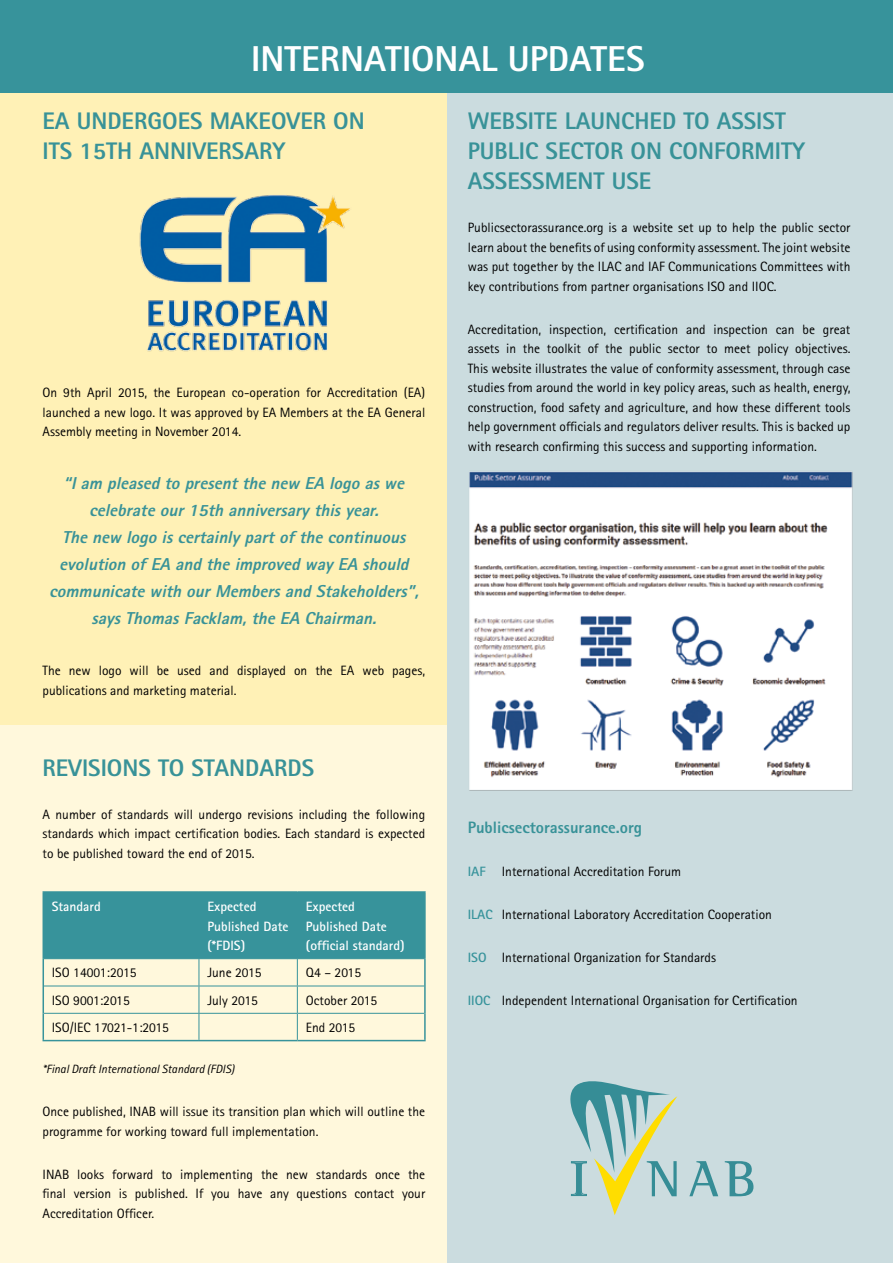
<style>
.page{position:relative;width:893px;height:1263px;background:#37939b}
.page>*{position:absolute;margin:0;border:0;box-sizing:border-box;transform-origin:0 0}
.t1{font:51.15px "Baskerville";color:#368d96}
.t2{font:800 36px "Rotis Sans Serif";color:#fff}
.t3{font:800 24px "Rotis Sans Serif";color:#389298}
.t4{font:italic 800 17.25px/27px "Rotis Sans Serif";color:#389298;text-align:center}
.t5{font:800 16.5px "Rotis Sans Serif";color:#389298}
.t6{font:13.5px/19.5px "Rotis Sans Serif";color:#000;text-align:justify}
.t7{font:700 13.5px/19.5px "Rotis Sans Serif";color:#fff}
.t8{font:italic 12px "Rotis Sans Serif";color:#000}
.s1{font-weight:700;color:#37939b}
</style>
<div class="page">
<div style="left:0;top:94px;width:893px;height:1169px;background:#cbdcdf"></div>
<div style="left:0;top:94px;width:446px;height:1168px;background:#fff1b6"></div>
<svg style="left:689px;top:1161px;width:29px;height:35px"></svg>
<svg style="left:725px;top:1161px;width:28px;height:35px"></svg>
<svg style="left:570px;top:1081px;width:107px;height:134px"></svg>
<div style="left:0;top:726px;width:446px;height:537px;background:#fff8dc"></div>
<hr style="left:43px;top:891px;width:156px;height:2px;background:#37939b">
<hr style="left:199px;top:891px;width:98px;height:2px;background:#37939b">
<hr style="left:297px;top:891px;width:129px;height:2px;background:#37939b">
<hr style="left:424px;top:893px;width:2px;height:66px;background:#37939b">
<hr style="left:424px;top:959px;width:2px;height:27px;background:#37939b">
<hr style="left:424px;top:986px;width:2px;height:27px;background:#37939b">
<hr style="left:424px;top:1013px;width:2px;height:27px;background:#37939b">
<hr style="left:43px;top:1040px;width:156px;height:1px;background:#37939b">
<hr style="left:199px;top:1040px;width:98px;height:1px;background:#37939b">
<hr style="left:297px;top:1040px;width:129px;height:1px;background:#37939b">
<svg style="left:43px;top:893px;width:382px;height:147px"></svg>
<img style="left:139px;top:195px;width:211px;height:157px">
<img style="left:440px;top:463px;width:413px;height:332px">
<h2 class="t2" style="left:251px;top:36px;width:390px">International Updates</h2>
<h3 class="t3" style="left:43px;top:106px;width:94px">EA UNDERGOE</h3>
<h3 class="t3" style="left:190px;top:106px;width:83px">S MAKEOVER</h3>
<h3 class="t3" style="left:333px;top:106px;width:16px">ON</h3>
<h3 class="t3" style="left:43px;top:136px;width:112px">ITS 15th ANNIVER</h3>
<h3 class="t3" style="left:232px;top:136px;width:28px">SARY</h3>
<p class="t6" style="left:43px;top:383px;width:384px">On 9th April 2015, the European co-operation for Accreditation (EA) launched a new logo. It was approved by EA Members at the EA General Assembly meeting in November 2014.</p>
<p class="t4" style="left:49px;top:469px;width:375px">“I am pleased to presentthenew EA logo aswe celebrateour15th anniversarythisyear.<br>Thenew logo iscertainlypartofthecontinuous evolution ofEA and theimproved wayEA should communicatewith ourMembersand Stakeholders”, saysThomasFacklam,theEA Chairman.</p>
<p class="t6" style="left:43px;top:661px;width:384px">The new logo will be used and displayed on the EA web pages, publications and marketing material.</p>
<h3 class="t3" style="left:43px;top:752px;width:12px">REVI</h3>
<h3 class="t3" style="left:88px;top:752px;width:227px">SIONS TO STAN DARDS</h3>
<p class="t6" style="left:43px;top:804px;width:384px">A number of standards will undergo revisions including the following standards which impact certification bodies. Each standard is expected to be published toward the end of 2015.</p>
<p class="t7" style="left:52px;top:897px;width:51px">Standard</p>
<p class="t7" style="left:207px;top:897px;width:82px">Expected<br>Published Date (*FDIS)</p>
<p class="t7" style="left:306px;top:896px;width:100px">Expected<br>Published Date (official standard)</p>
<p class="t6" style="left:52px;top:963px;width:86px">ISO 14001:2015</p>
<p class="t6" style="left:207px;top:963px;width:56px">June 2015</p>
<p class="t6" style="left:306px;top:963px;width:57px">Q4 – 2015</p>
<p class="t6" style="left:52px;top:990px;width:79px">ISO 9001:2015</p>
<p class="t6" style="left:207px;top:990px;width:52px">July 2015</p>
<p class="t6" style="left:306px;top:990px;width:73px">October 2015</p>
<p class="t6" style="left:52px;top:1018px;width:119px">ISO/IEC 17021-1:2015</p>
<p class="t6" style="left:306px;top:1018px;width:51px">End 2015</p>
<p class="t8" style="left:43px;top:1062px;width:193px">*Final Draft International Standard (FDIS)</p>
<p class="t6" style="left:43px;top:1102px;width:384px">Once published, INAB will issue its transition plan which will outline the programme for working toward full implementation.</p>
<p class="t6" style="left:43px;top:1164px;width:384px">INAB looks forward to implementing the new standards once the final version is published. If you have any questions contact your Accreditation Officer.</p>
<h3 class="t3" style="left:468px;top:106px;width:112px">WEBSITE LAUNCHE</h3>
<h3 class="t3" style="left:662px;top:106px;width:126px">D TO ASSIST</h3>
<h3 class="t3" style="left:468px;top:136px;width:13px">PUBLIC</h3>
<h3 class="t3" style="left:546px;top:136px;width:27px">SECTOR</h3>
<h3 class="t3" style="left:630px;top:136px;width:54px">ON CONFOR</h3>
<h3 class="t3" style="left:754px;top:136px;width:32px">MITY</h3>
<h3 class="t3" style="left:468px;top:166px;width:111px">ASSESSMENT</h3>
<h3 class="t3" style="left:612px;top:166px;width:38px">USE</h3>
<p class="t6" style="left:468px;top:218px;width:384px">Publicsectorassurance.org is a website set up to help the public sector learn about the benefits of using conformity assessment. The joint website was put together by the ILAC and IAF Communications Committees with key contributions from partner organisations ISO and IIOC.</p>
<p class="t6" style="left:468px;top:319px;width:384px">Accreditation, inspection, certification and inspection can be great assets in the toolkit of the public sector to meet policy objectives.<br>This website illustrates the value of conformity assessment, through case studies from around the world in key policy areas, such as health, energy, construction, food safety and agriculture, and how these different tools help government officials and regulators deliver results. This is backed up with research confirming this success and supporting information.</p>
<p class="t5" style="left:468px;top:817px;width:176px">Publicsectorassurance.org</p>
<p class="t6" style="left:468px;top:862px;width:215px"><span class="s1">IAF</span> International Accreditation Forum</p>
<p class="t6" style="left:468px;top:904px;width:306px"><span class="s1">ILAC</span> International Laboratory Accreditation Cooperation</p>
<p class="t6" style="left:468px;top:947px;width:250px"><span class="s1">ISO</span> International Organization for Standards</p>
<p class="t6" style="left:468px;top:990px;width:331px"><span class="s1">IIOC</span> Independent International Organisation for Certification</p>
<h1 class="t1" style="left:570px;top:1149px;width:19px">I</h1>
</div>
